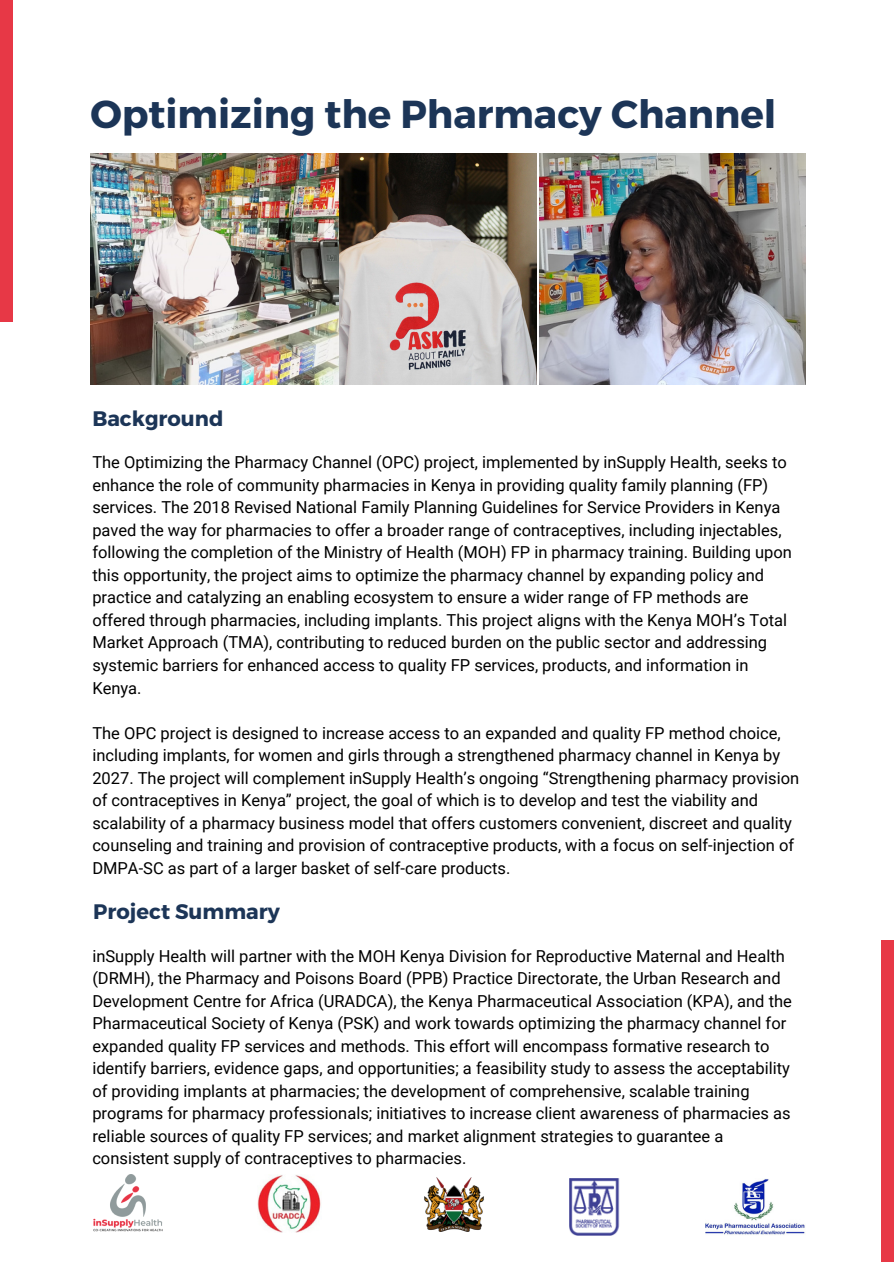
<style>
.page{position:relative;width:894px;height:1264px;background:#fff}
.page>*{position:absolute;margin:0;border:0;box-sizing:border-box;transform-origin:0 0}
.t1{font:700 39px "Montserrat";color:#1c3557}
.t2{font:700 21px "Montserrat";color:#1c3557}
.t3{font:16.5px/22.5px "Roboto";color:#000}
</style>
<div class="page">
<div style="left:0;top:0;width:12px;height:322px;background:#e73846"></div>
<div style="left:880px;top:940px;width:13px;height:321px;background:#e73846"></div>
<img style="left:424px;top:1177px;width:60px;height:55px">
<img style="left:569px;top:1178px;width:51px;height:57px">
<img style="left:257px;top:1175px;width:64px;height:57px">
<img style="left:705px;top:1179px;width:100px;height:56px">
<img style="left:93px;top:1174px;width:69px;height:57px">
<img style="left:539px;top:154px;width:265px;height:230px">
<img style="left:90px;top:154px;width:446px;height:230px">
<p class="t1" style="left:90px;top:89px;width:687px">Optimizing the Pharmacy Channel</p>
<p class="t2" style="left:92px;top:405px;width:132px">Background</p>
<p class="t3" style="left:92px;top:451px;width:701px">The Optimizing the Pharmacy Channel (OPC) project, implemented by inSupply Health, seeks to enhance the role of community pharmacies in Kenya in providing quality family planning (FP) services. The 2018 Revised National Family Planning Guidelines for Service Providers in Kenya paved the way for pharmacies to offer a broader range of contraceptives, including injectables, following the completion of the Ministry of Health (MOH) FP in pharmacy training. Building upon this opportunity, the project aims to optimize the pharmacy channel by expanding policy and practice and catalyzing an enabling ecosystem to ensure a wider range of FP methods are offered through pharmacies, including implants. This project aligns with the Kenya MOH’s Total Market Approach (TMA), contributing to reduced burden on the public sector and addressing systemic barriers for enhanced access to quality FP services, products, and information in Kenya.</p>
<p class="t3" style="left:92px;top:721px;width:708px">The OPC project is designed to increase access to an expanded and quality FP method choice, including implants, for women and girls through a strengthened pharmacy channel in Kenya by 2027. The project will complement inSupply Health’s ongoing “Strengthening pharmacy provision of contraceptives in Kenya” project, the goal of which is to develop and test the viability and scalability of a pharmacy business model that offers customers convenient, discreet and quality counseling and training and provision of contraceptive products, with a focus on self-injection of DMPA-SC as part of a larger basket of self-care products.</p>
<p class="t2" style="left:93px;top:898px;width:188px">Project Summary</p>
<h2 class="t3" style="left:92px;top:944px;width:700px">inSupply Health will partner with the MOH Kenya Division for Reproductive Maternal and Health (DRMH), the Pharmacy and Poisons Board (PPB) Practice Directorate, the Urban Research and Development Centre for Africa (URADCA), the Kenya Pharmaceutical Association (KPA), and the Pharmaceutical Society of Kenya (PSK) and work towards optimizing the pharmacy channel for expanded quality FP services and methods. This effort will encompass formative research to identify barriers, evidence gaps, and opportunities; a feasibility study to assess the acceptability of providing implants at pharmacies; the development of comprehensive, scalable training programs for pharmacy professionals; initiatives to increase client awareness of pharmacies as reliable sources of quality FP services; and market alignment strategies to guarantee a consistent supply of contraceptives to pharmacies.</h2>
</div>
